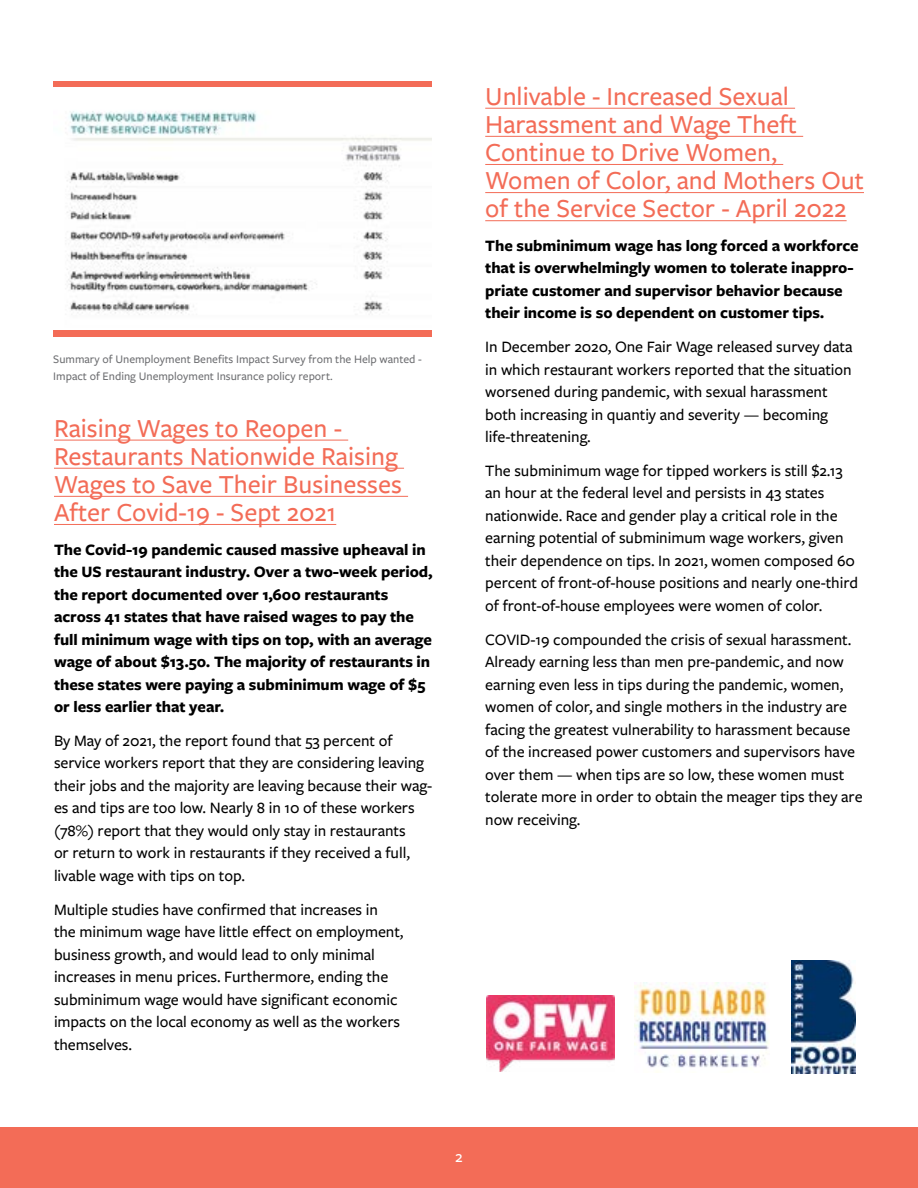
<style>
.page{position:relative;width:918px;height:1188px;background:#fff}
.page>*{position:absolute;margin:0;border:0;box-sizing:border-box;transform-origin:0 0}
.t1{font:500 27px/28.2px "Freight Sans Pro";color:#f36c57}
.t2{font:500 16.5px/22.5px "Freight Sans Pro";letter-spacing:-.005em;color:#000}
.t3{font:700 16.5px/22.5px "Freight Sans Pro";letter-spacing:-.005em;color:#000}
.t4{font:500 16.5px "Freight Sans Pro";color:#fff}
.t5{font:500 12px/16.8px "Freight Sans Pro";color:#6d6e71}
</style>
<div class="page">
<div style="left:0;top:1127px;width:918px;height:61px;background:#f36c57"></div>
<svg style="left:53px;top:81px;width:379px;height:255px;background:#f4816f"></svg>
<hr style="left:54px;top:440px;width:294px;height:1px;background:#f36c57">
<hr style="left:54px;top:468px;width:350px;height:1px;background:#f36c57">
<hr style="left:54px;top:496px;width:354px;height:1px;background:#f36c57">
<hr style="left:54px;top:524px;width:282px;height:1px;background:#f36c57">
<hr style="left:485px;top:108px;width:310px;height:1px;background:#f36c57">
<hr style="left:485px;top:136px;width:318px;height:1px;background:#f36c57">
<hr style="left:485px;top:164px;width:298px;height:1px;background:#f36c57">
<hr style="left:485px;top:192px;width:379px;height:1px;background:#f36c57">
<hr style="left:485px;top:220px;width:362px;height:1px;background:#f36c57">
<img style="left:53px;top:88px;width:379px;height:241px">
<img style="left:486px;top:996px;width:129px;height:75px">
<img style="left:792px;top:960px;width:63px;height:114px">
<img style="left:634px;top:983px;width:136px;height:89px">
<p class="t5" style="left:53px;top:351px;width:370px">Summary of Unemployment Benefits Impact Survey from the Help wanted -<br>Impact of Ending Unemployment Insurance policy report.</p>
<h1 class="t1" style="left:54px;top:413px;width:349px">Raising Wages to Reopen -<br>Restaurants Nationwide Raising<br>Wages to Save Their Businesses<br>After Covid-19 - Sept 2021</h1>
<p class="t3" style="left:54px;top:537px;width:380px">The Covid-19 pandemic caused massive upheaval in the US restaurant industry. Over a two-week period, the report documented over 1,600 restaurants across 41 states that have raised wages to pay the full minimum wage with tips on top, with an average wage of about $13.50. The majority of restaurants in these states were paying a subminimum wage of $5 or less earlier that year.</p>
<p class="t2" style="left:54px;top:729px;width:380px">By May of 2021, the report found that 53 percent of service workers report that they are considering leaving their jobs and the majority are leaving because their wag&shy;es and tips are too low. Nearly 8 in 10 of these workers (78%) report that they would only stay in restaurants<br>or return to work in restaurants if they received a full, livable wage with tips on top.</p>
<p class="t2" style="left:54px;top:897px;width:351px">Multiple studies have confirmed that increases in the minimum wage have little effect on employment, business growth, and would lead to only minimal increases in menu prices. Furthermore, ending the subminimum wage would have significant economic impacts on the local economy as well as the workers themselves.</p>
<h1 class="t1" style="left:485px;top:81px;width:380px">Unlivable - Increased Sexual<br>Harassment and Wage Theft<br>Continue to Drive Women,<br>Women of Color, and Mothers Out of the Service Sector - April 2022</h1>
<p class="t3" style="left:485px;top:234px;width:375px">The subminimum wage has long forced a workforce that is overwhelmingly women to tolerate inappro&shy;priate customer and supervisor behavior because their income is so dependent on customer tips.</p>
<p class="t2" style="left:485px;top:335px;width:369px">In December 2020, One Fair Wage released survey data in which restaurant workers reported that the situation worsened during pandemic, with sexual harassment both increasing in quantiy and severity — becoming life-threatening.</p>
<p class="t2" style="left:485px;top:459px;width:374px">The subminimum wage for tipped workers is still $2.13 an hour at the federal level and persists in 43 states nationwide. Race and gender play a critical role in the earning potential of subminimum wage workers, given their dependence on tips. In 2021, women composed 60 percent of front-of-house positions and nearly one-third of front-of-house employees were women of color.</p>
<p class="t2" style="left:485px;top:627px;width:379px">COVID-19 compounded the crisis of sexual harassment.<br>Already earning less than men pre-pandemic, and now earning even less in tips during the pandemic, women, women of color, and single mothers in the industry are facing the greatest vulnerability to harassment because of the increased power customers and supervisors have over them — when tips are so low, these women must tolerate more in order to obtain the meager tips they are now receiving.</p>
<p class="t4" style="left:455px;top:1146px;width:9px">2</p>
</div>
